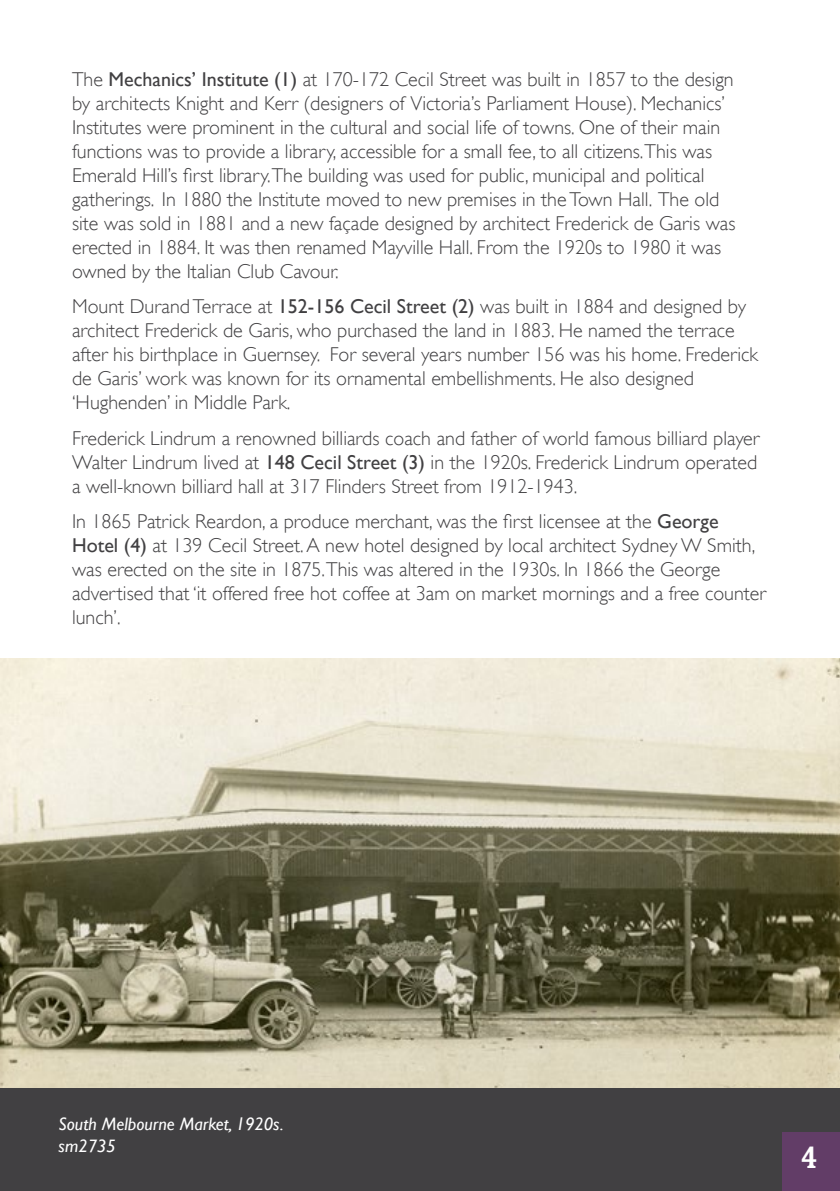
<style>
.page{position:relative;width:840px;height:1191px;background:#fff}
.page>*{position:absolute;margin:0;border:0;box-sizing:border-box;transform-origin:0 0}
.t1{font:34px "Rosewood Std Fill";color:#fff}
.t2{font:300 20px/24px "Gill Sans";color:#414042}
.t3{font:italic 18px/22px "Gill Sans";color:#fff}
.s1{font-weight:400}
</style>
<div class="page">
<img style="left:0;top:659px;width:839px;height:430px">
<div style="left:0;top:1089px;width:839px;height:102px;background:#414042"></div>
<div style="left:781px;top:1131px;width:58px;height:59px;background:#623d67"></div>
<p class="t2" style="left:72px;top:67px;width:664px">The <span class="s1">Mechanics’ Institute (1)</span> at 170-172 Cecil Street was built in 1857 to the design by architects Knight and Kerr (designers of Victoria’s Parliament House). Mechanics’ Institutes were prominent in the cultural and social life of towns. One of their main functions was to provide a library, accessible for a small fee, to all citizens.This was Emerald Hill’s first library.The building was used for public, municipal and political gatherings. In 1880 the Institute moved to new premises in the Town Hall. The old site was sold in 1881 and a new façade designed by architect Frederick de Garis was erected in 1884. It was then renamed Mayville Hall. From the 1920s to 1980 it was owned by the Italian Club Cavour.</p>
<p class="t2" style="left:72px;top:294px;width:687px">Mount Durand Terrace at <span class="s1">152-156 Cecil Street (2)</span> was built in 1884 and designed by architect Frederick de Garis, who purchased the land in 1883. He named the terrace after his birthplace in Guernsey. For several years number 156 was his home. Frederick de Garis’ work was known for its ornamental embellishments. He also designed ‘Hughenden’ in Middle Park.</p>
<p class="t2" style="left:72px;top:426px;width:688px;text-align:justify">Frederick Lindrum a renowned billiards coach and father of world famous billiard player Walter Lindrum lived at <span class="s1">148 Cecil Street (3)</span> in the 1920s. Frederick Lindrum operated a well-known billiard hall at 317 Flinders Street from 1912-1943.</p>
<p class="t2" style="left:72px;top:509px;width:695px">In 1865 Patrick Reardon, a produce merchant, was the first licensee at the <span class="s1">George Hotel (4)</span> at 139 Cecil Street. A new hotel designed by local architect Sydney W Smith, was erected on the site in 1875.This was altered in the 1930s. In 1866 the George advertised that ‘it offered free hot coffee at 3am on market mornings and a free counter lunch’.</p>
<p class="t3" style="left:59px;top:1112px;width:226px">South Melbourne Market, 1920s. sm2735</p>
<h1 class="t1" style="left:799px;top:1139px;width:19px">4</h1>
</div>
